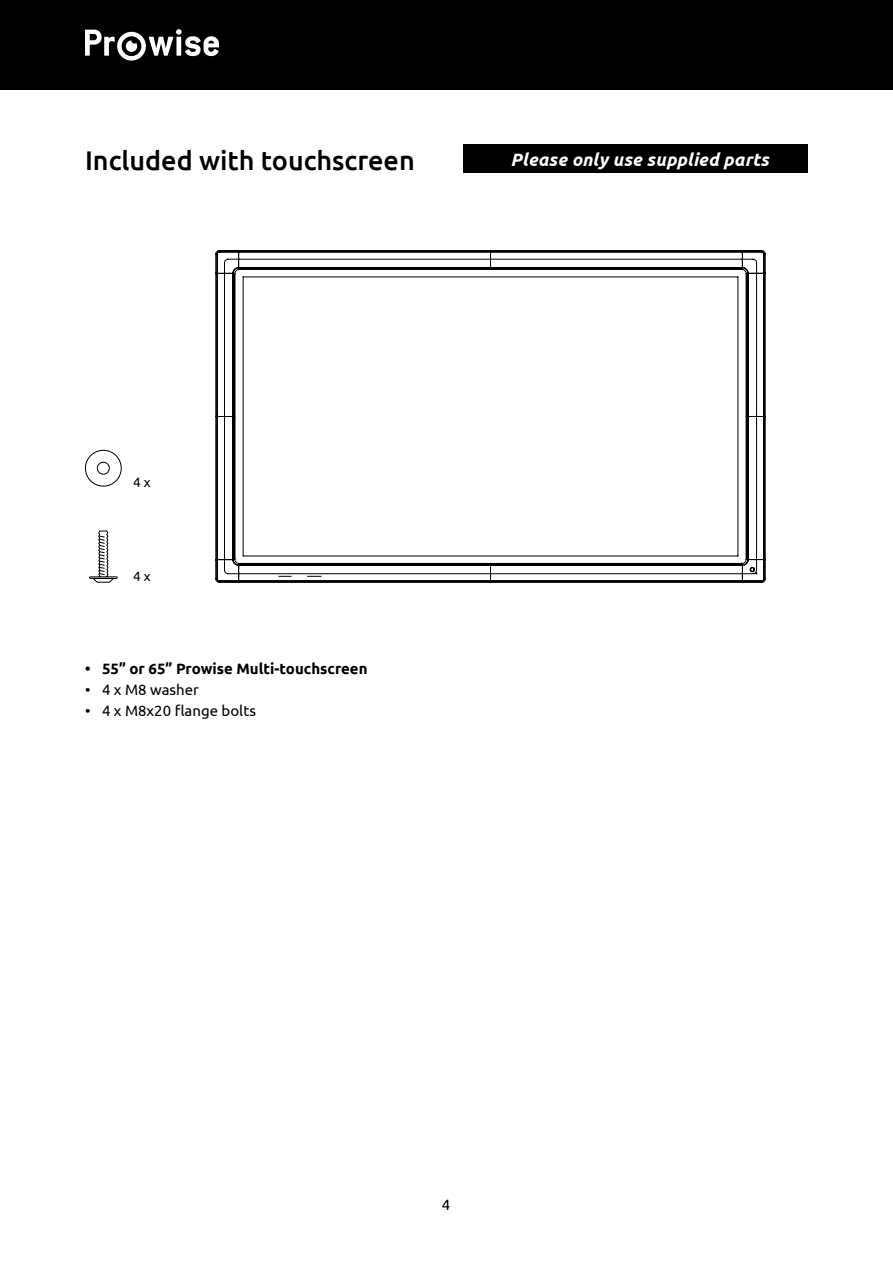
<style>
.page{position:relative;width:893px;height:1263px;background:#fff}
.page>*{position:absolute;margin:0;border:0;box-sizing:border-box;transform-origin:0 0}
.t1{font:500 27px "Ubuntu";color:#000}
.t2{font:italic 700 18px "Ubuntu";letter-spacing:.01em;color:#fff}
.t3{font:700 15px "Ubuntu";color:#000}
.t4{font:15px "Ubuntu";color:#000}
.t5{font:13.5px "Ubuntu";color:#000}
</style>
<div class="page">
<div style="left:0;top:0;width:893px;height:89px;background:#000"></div>
<div style="left:463px;top:144px;width:345px;height:29px;background:#000"></div>
<svg style="left:215px;top:250px;width:551px;height:333px"></svg>
<svg style="left:216px;top:559px;width:18px;height:1px"></svg>
<div style="left:85px;top:450px;width:37px;height:36px;border:1px solid #000;border-radius:50%"></div>
<div style="left:97px;top:462px;width:13px;height:13px;border:1px solid #000;border-radius:50%"></div>
<svg style="left:85px;top:29px;width:134px;height:32px"></svg>
<svg style="left:89px;top:530px;width:29px;height:53px"></svg>
<h1 class="t1" style="left:85px;top:143px;width:331px">Included with touchscreen</h1>
<p class="t2" style="left:511px;top:149px;width:260px">Please only use supplied parts</p>
<p class="t5" style="left:133px;top:473px;width:19px">4 x</p>
<p class="t5" style="left:133px;top:568px;width:19px">4 x</p>
<p class="t3" style="left:85px;top:659px;width:284px">• 55” or 65” Prowise Multi-touchscreen</p>
<p class="t4" style="left:85px;top:680px;width:115px">• 4 x M8 washer</p>
<p class="t4" style="left:85px;top:701px;width:173px">• 4 x M8x20 flange bolts</p>
<p class="t4" style="left:442px;top:1196px;width:10px">4</p>
</div>
